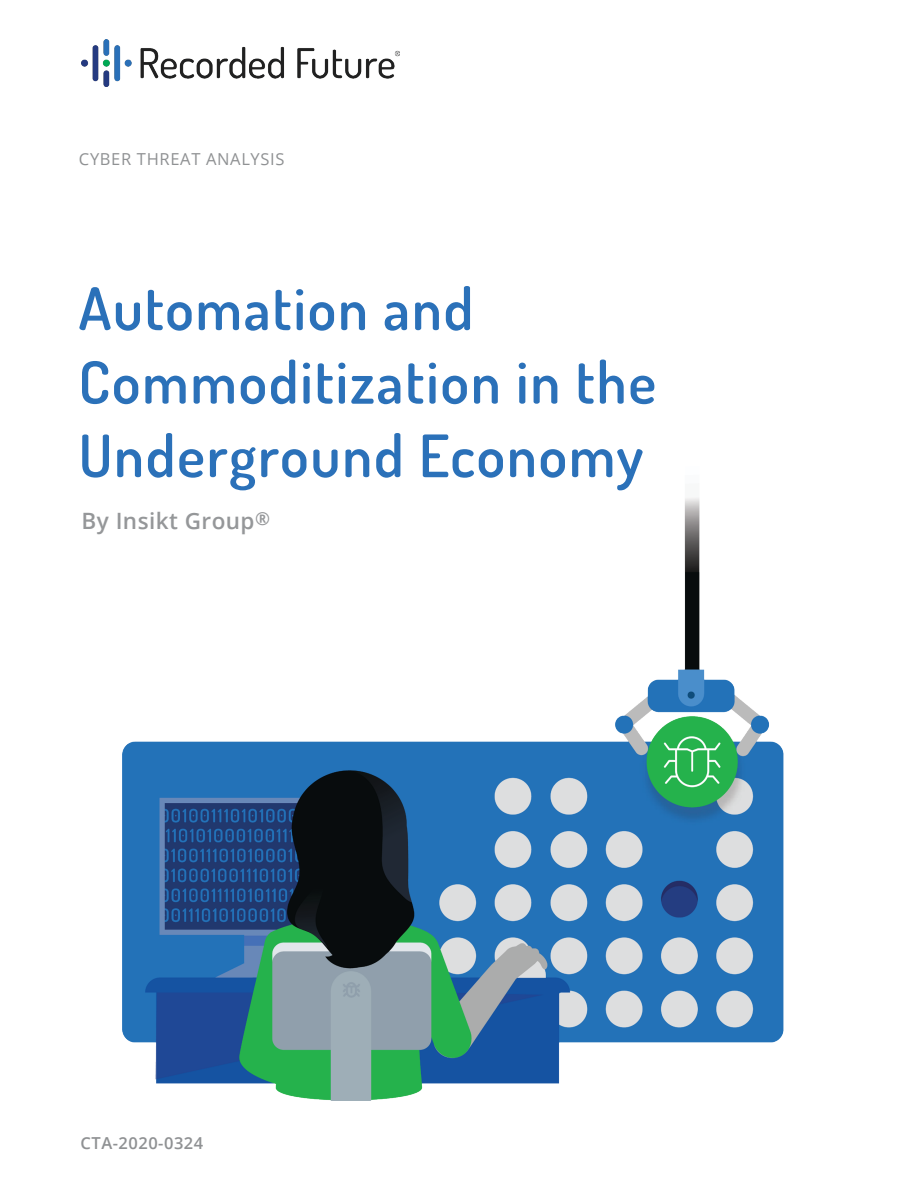
<style>
.page{position:relative;width:918px;height:1188px;background:#fff}
.page>*{position:absolute;margin:0;border:0;box-sizing:border-box;transform-origin:0 0}
.t1{font:600 58.5px/73.5px "Dosis";letter-spacing:.03em;color:#2b71b9}
.t2{font:600 22.5px "Open Sans";letter-spacing:.02em;color:#959799}
.t3{font:16.5px "Open Sans";letter-spacing:.04em;color:#8f9193}
.t4{font:600 16.5px "Open Sans";letter-spacing:.03em;color:#8f9193}
</style>
<div class="page">
<img style="left:122px;top:497px;width:662px;height:604px">
<div style="left:603px;top:436px;width:81px;height:149px;background:#fff"></div>
<div style="left:701px;top:436px;width:81px;height:149px;background:#fff"></div>
<img style="left:82px;top:40px;width:317px;height:47px">
<p class="t3" style="left:79px;top:147px;width:207px">CYBER THREAT ANALYSIS</p>
<p class="t1" style="left:79px;top:271px;width:579px">Automation and<br>Commoditization in the<br>Underground Economy</p>
<p class="t2" style="left:82px;top:506px;width:190px">By Insikt Group<sup>®</sup></p>
<p class="t4" style="left:81px;top:1132px;width:124px">CTA-2020-0324</p>
</div>
